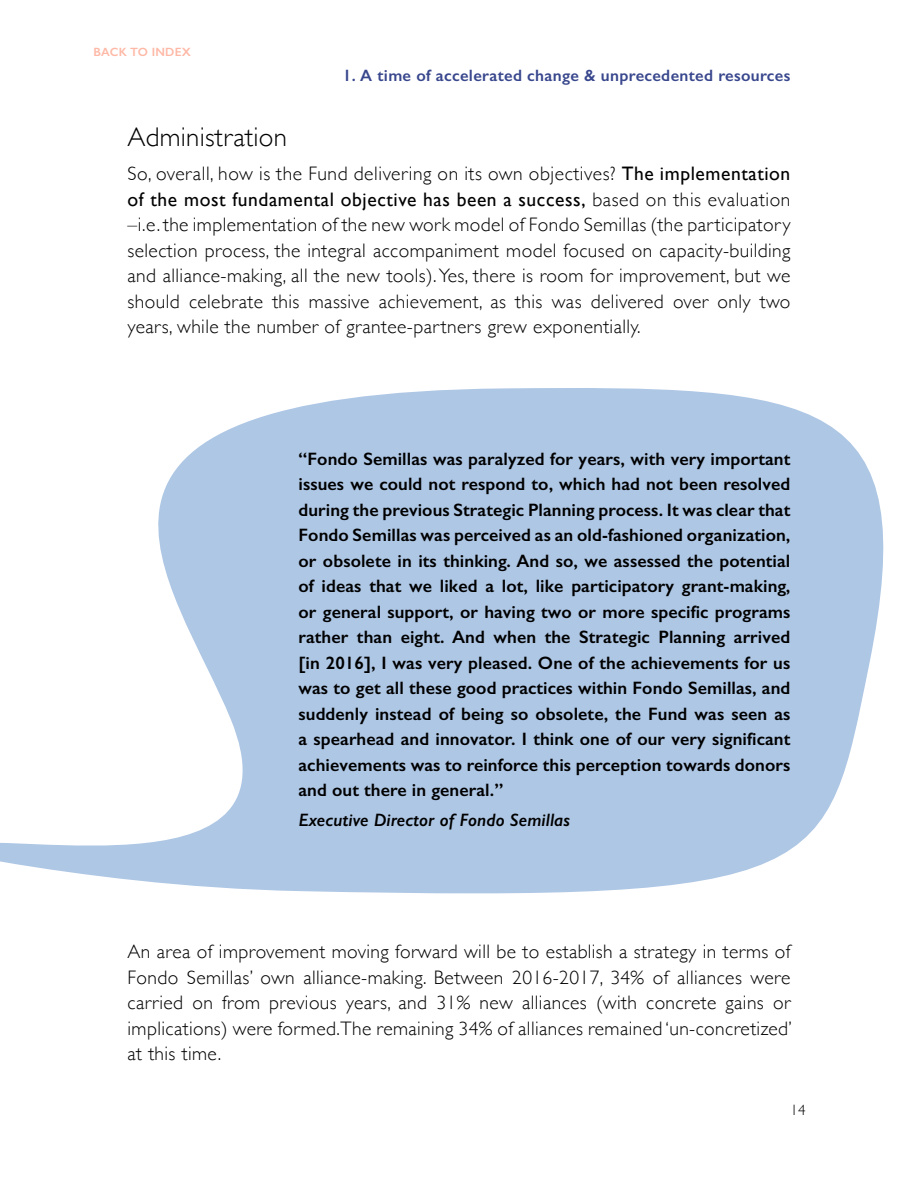
<style>
.page{position:relative;width:918px;height:1188px;background:#fff}
.page>*{position:absolute;margin:0;border:0;box-sizing:border-box;transform-origin:0 0}
.t1{font:300 27px "Gill Sans";letter-spacing:.01em;color:#000}
.t2{font:300 19.5px/25.5px "Gill Sans";letter-spacing:.02em;color:#000;text-align:justify}
.t3{font:600 18px/25.5px "Gill Sans";letter-spacing:.005em;color:#000;text-align:justify}
.t4{font:italic 600 18px "Gill Sans";letter-spacing:.005em;color:#000}
.t5{font:600 16.5px "Gill Sans";letter-spacing:.02em;color:#39478d}
.t6{font:300 15px "Gill Sans";color:#000}
.t7{font:600 12px "Gill Sans";letter-spacing:.02em;color:#ffb8a6}
.s1{font-weight:400}
</style>
<div class="page">
<svg style="left:0;top:388px;width:884px;height:506px;fill:#aec7e5"></svg>
<p class="t7" style="left:94px;top:45px;width:99px">BACK TO INDEX</p>
<p class="t5" style="left:343px;top:65px;width:449px">1. A time of accelerated change &amp; unprecedented resources</p>
<h1 class="t1" style="left:128px;top:116px;width:161px">Administration</h1>
<p class="t2" style="left:128px;top:160px;width:664px">So, overall, how is the Fund delivering on its own objectives? <span class="s1">The implementation of the most fundamental objective has been a success,</span> based on this evaluation –i.e. the implementation of the new work model of Fondo Semillas (the participatory selection process, the integral accompaniment model focused on capacity-building and alliance-making, all the new tools). Yes, there is room for improvement, but we should celebrate this massive achievement, as this was delivered over only two years, while the number of grantee-partners grew exponentially.</p>
<p class="t3" style="left:299px;top:446px;width:493px">“Fondo Semillas was paralyzed for years, with very important issues we could not respond to, which had not been resolved during the previous Strategic Planning process. It was clear that Fondo Semillas was perceived as an old-fashioned organization, or obsolete in its thinking. And so, we assessed the potential of ideas that we liked a lot, like participatory grant-making, or general support, or having two or more specific programs rather than eight. And when the Strategic Planning arrived [in 2016], I was very pleased. One of the achievements for us was to get all these good practices within Fondo Semillas, and suddenly instead of being so obsolete, the Fund was seen as a spearhead and innovator. I think one of our very significant achievements was to reinforce this perception towards donors and out there in general.”</p>
<p class="t4" style="left:299px;top:809px;width:273px">Executive Director of Fondo Semillas</p>
<p class="t2" style="left:128px;top:938px;width:666px">An area of improvement moving forward will be to establish a strategy in terms of Fondo Semillas’ own alliance-making. Between 2016-2017, 34% of alliances were carried on from previous years, and 31% new alliances (with concrete gains or implications) were formed. The remaining 34% of alliances remained ‘un-concretized’ at this time.</p>
<p class="t6" style="left:790px;top:1098px;width:17px">14</p>
</div>
